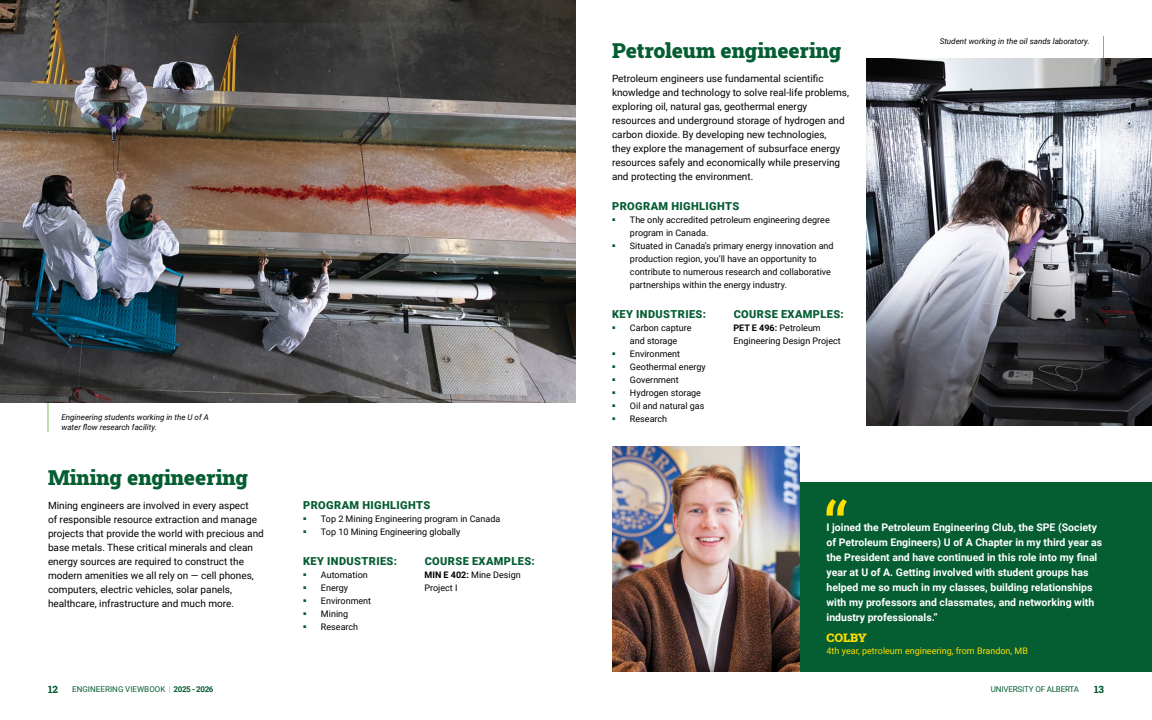
<style>
.page{position:relative;width:1152px;height:720px;background:#fff}
.page>*{position:absolute;margin:0;border:0;box-sizing:border-box;transform-origin:0 0}
.t1{font:900 21px "Roboto Slab";color:#055d32}
.t2{font:900 12px "Roboto Slab";color:#ffde00}
.t3{font:900 11px "Roboto";letter-spacing:.035em;color:#055d32}
.t4{font:700 10.5px/15px "Roboto";color:#fff}
.t5{font:10px/14px "Roboto";color:#000}
.t6{font:800 10px "Roboto Slab";color:#055d32}
.t7{font:9px/13px "Roboto";color:#000}
.t8{font:9px "Roboto";color:#ffde00}
.t9{font:italic 8px/10px "Roboto";color:#000}
.t10{font:8px "Roboto";letter-spacing:.005em;color:#055d32}
.t11{font:8px "Roboto";letter-spacing:-.02em;color:#055d32}
.s1{font-weight:700}
.s2{color:#055d32}
.s3{font-weight:100}
</style>
<div class="page">
<hr style="left:47px;top:401px;width:1px;height:31px;background:#73c054">
<img style="left:0;top:0;width:576px;height:403px">
<div style="left:612px;top:482px;width:540px;height:190px;background:#055d32"></div>
<svg style="left:827px;top:499px;width:20px;height:17px"></svg>
<hr style="left:1103px;top:36px;width:1px;height:31px;background:#73c054">
<img style="left:612px;top:446px;width:188px;height:226px">
<img style="left:867px;top:58px;width:285px;height:367px">
<p class="t9" style="left:61px;top:411px;width:149px">Engineering students working in the U of A water flow research facility.</p>
<h1 class="t1" style="left:48px;top:463px;width:202px">Mining engineering</h1>
<p class="t5" style="left:48px;top:498px;width:217px">Mining engineers are involved in every aspect<br>of responsible resource extraction and manage projects that provide the world with precious and base metals. These critical minerals and clean energy sources are required to construct the modern amenities we all rely on — cell phones, computers, electric vehicles, solar panels, healthcare, infrastructure and much more.</p>
<p class="t3" style="left:303px;top:497px;width:129px">PROGRAM HIGHLIGHTS</p>
<p class="t7" style="left:321px;top:512px;width:181px">Top 2 Mining Engineering program in Canada<br>Top 10 Mining Engineering globally</p>
<p class="t3" style="left:303px;top:553px;width:95px">KEY INDUSTRIES:</p>
<p class="t7" style="left:321px;top:568px;width:52px">Automation<br>Energy<br>Environment<br>Mining<br>Research</p>
<p class="t3" style="left:425px;top:553px;width:112px">COURSE EXAMPLES:</p>
<p class="t7" style="left:425px;top:568px;width:98px"><span class="s1">MIN E 402:</span> Mine Design<br>Project I</p>
<h1 class="t1" style="left:612px;top:36px;width:231px">Petroleum engineering</h1>
<p class="t5" style="left:612px;top:71px;width:239px">Petroleum engineers use fundamental scientific knowledge and technology to solve real-life problems, exploring oil, natural gas, geothermal energy resources and underground storage of hydrogen and carbon dioxide. By developing new technologies,<br>they explore the management of subsurface energy resources safely and economically while preserving and protecting the environment.</p>
<p class="t3" style="left:612px;top:198px;width:129px">PROGRAM HIGHLIGHTS</p>
<p class="t7" style="left:630px;top:213px;width:205px">The only accredited petroleum engineering degree program in Canada.<br>Situated in Canada’s primary energy innovation and production region, you’ll have an opportunity to contribute to numerous research and collaborative partnerships within the energy industry.</p>
<p class="t3" style="left:612px;top:307px;width:95px">KEY INDUSTRIES:</p>
<p class="t7" style="left:630px;top:321px;width:77px">Carbon capture and storage<br>Environment<br>Geothermal energy<br>Government<br>Hydrogen storage<br>Oil and natural gas<br>Research</p>
<p class="t3" style="left:734px;top:307px;width:112px">COURSE EXAMPLES:</p>
<p class="t7" style="left:733px;top:321px;width:109px"><span class="s1">PET E 496:</span> Petroleum<br>Engineering Design Project</p>
<p class="t9" style="left:940px;top:36px;width:152px">Student working in the oil sands laboratory.</p>
<p class="t4" style="left:827px;top:519px;width:277px">I joined the Petroleum Engineering Club, the SPE (Society of Petroleum Engineers) U of A Chapter in my third year as the President and have continued in this role into my final year at U of A. Getting involved with student groups has helped me so much in my classes, building relationships with my professors and classmates, and networking with industry professionals.”</p>
<p class="t2" style="left:827px;top:629px;width:44px">COLBY<span class="s2">,</span></p>
<p class="t8" style="left:827px;top:644px;width:203px">4th year, petroleum engineering, from Brandon, MB</p>
<p class="t6" style="left:48px;top:683px;width:12px">12</p>
<p class="t10" style="left:72px;top:684px;width:143px">ENGINEERING VIEWBOOK <span class="s3">|</span> <span class="s1">2025 - 2026</span></p>
<p class="t11" style="left:991px;top:684px;width:90px">UNIVERSITY OF ALBERTA</p>
<p class="t6" style="left:1094px;top:683px;width:11px">13</p>
</div>
